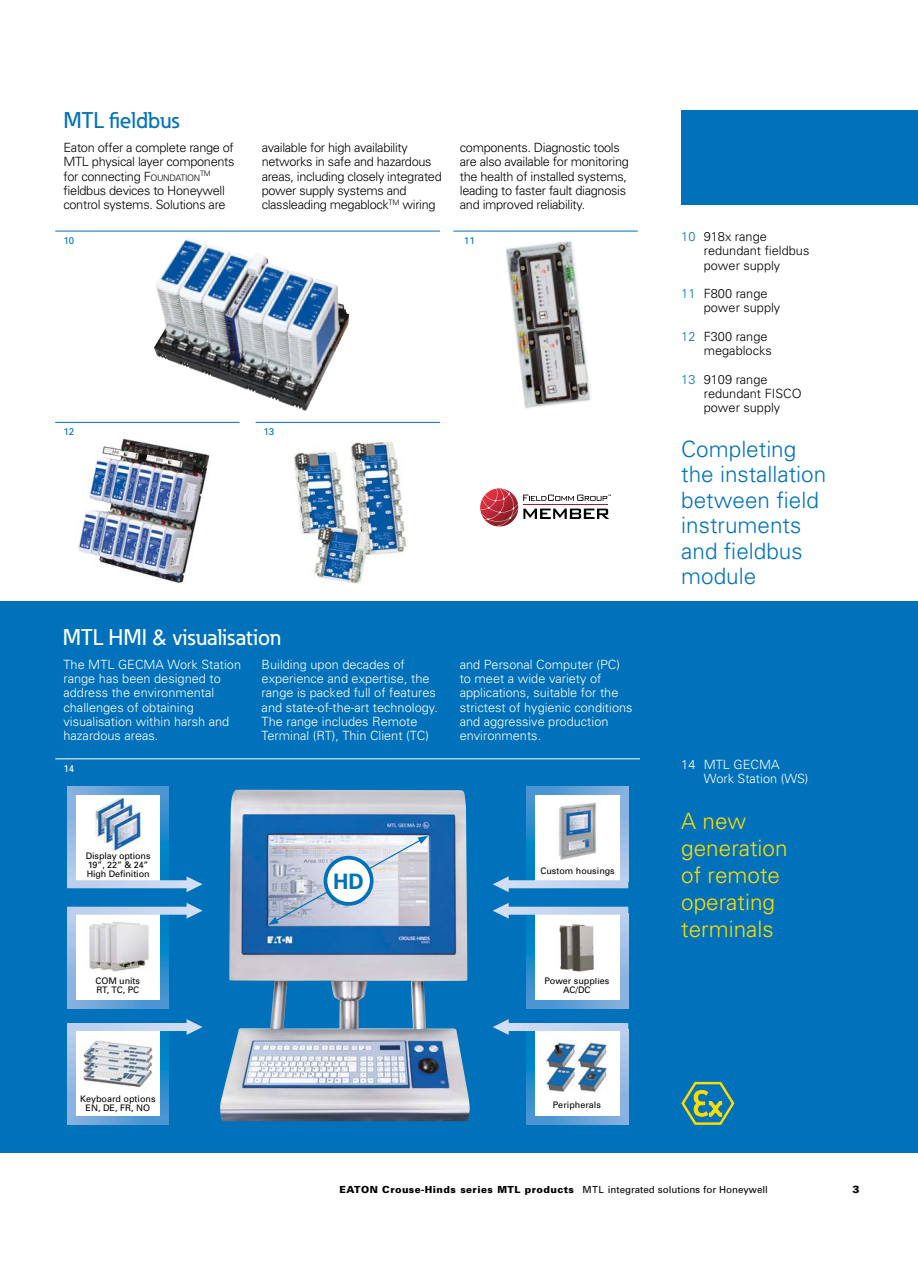
<style>
.page{position:relative;width:918px;height:1263px;background:#fff}
.page>*{position:absolute;margin:0;border:0;box-sizing:border-box;transform-origin:0 0}
.t1{font:300 22.5px/25.5px "Univers";color:#0072bb}
.t2{font:300 22.5px/27px "Univers";color:#fd0}
.t3{font:500 22.5px "Eaton";color:#fff}
.t4{font:500 22.5px "Eaton";color:#0072bb}
.t5{font:700 21.3px "Univers";color:#0072bb}
.t6{font:300 12.75px/14.2px "Univers";color:#fff}
.t7{font:300 12.75px/14.2px "Univers";letter-spacing:-.025em;color:#000}
.t8{font:300 12.75px/14.2px "Univers";color:#000}
.t9{font:900 10.5px "Univers";color:#000}
.t10{font:900 9.75px "Univers";letter-spacing:.045em;color:#000}
.t11{font:9.75px "Univers";color:#0072bb}
.t12{font:9.75px "Univers";color:#fff}
.t13{font:9px/9px "Univers";color:#000}
.t14{font:300 7.5px "Univers";color:#000}
.s1{font-size:8.85px}
.s2{color:#0072bb}
.s3{font-weight:400}
</style>
<div class="page">
<div style="left:0;top:601px;width:918px;height:551px;background:#0072bb"></div>
<div style="left:72px;top:792px;width:93px;height:92px;background:#fff"></div>
<div style="left:71px;top:912px;width:93px;height:92px;background:#fff"></div>
<svg style="left:75px;top:1035px;width:86px;height:82px;background:#e6f0f8"></svg>
<div style="left:531px;top:791px;width:93px;height:92px;background:#fff"></div>
<div style="left:530px;top:911px;width:93px;height:92px;background:#fff"></div>
<div style="left:530px;top:1028px;width:93px;height:92px;background:#fff"></div>
<img style="left:154px;top:239px;width:123px;height:162px">
<img style="left:294px;top:441px;width:113px;height:143px">
<div style="left:681px;top:111px;width:237px;height:94px;background:#0072bb"></div>
<hr style="left:55px;top:422px;width:185px;height:1px;background:#0072bb">
<hr style="left:256px;top:422px;width:184px;height:1px;background:#0072bb">
<hr style="left:55px;top:231px;width:385px;height:1px;background:#0072bb">
<hr style="left:453px;top:231px;width:185px;height:1px;background:#0072bb">
<hr style="left:55px;top:758px;width:585px;height:1px;background:#fff">
<svg style="left:681px;top:1081px;width:54px;height:44px"></svg>
<img style="left:506px;top:240px;width:85px;height:169px">
<img style="left:78px;top:438px;width:132px;height:146px">
<svg style="left:480px;top:488px;width:131px;height:39px"></svg>
<hr style="left:523px;top:504px;width:84px;height:1px;background:#ad182e">
<svg style="left:161px;top:794px;width:8px;height:82px"></svg>
<svg style="left:67px;top:794px;width:8px;height:82px"></svg>
<svg style="left:67px;top:786px;width:102px;height:8px"></svg>
<svg style="left:67px;top:876px;width:136px;height:16px"></svg>
<img style="left:95px;top:797px;width:46px;height:54px">
<svg style="left:526px;top:794px;width:8px;height:82px"></svg>
<svg style="left:620px;top:794px;width:8px;height:82px"></svg>
<svg style="left:526px;top:786px;width:102px;height:8px"></svg>
<svg style="left:493px;top:876px;width:135px;height:16px"></svg>
<svg style="left:526px;top:918px;width:8px;height:82px"></svg>
<svg style="left:620px;top:918px;width:8px;height:82px"></svg>
<svg style="left:526px;top:1000px;width:102px;height:8px"></svg>
<svg style="left:493px;top:903px;width:135px;height:15px"></svg>
<svg style="left:526px;top:1035px;width:8px;height:82px"></svg>
<svg style="left:620px;top:1035px;width:8px;height:82px"></svg>
<svg style="left:526px;top:1117px;width:102px;height:8px"></svg>
<svg style="left:493px;top:1019px;width:135px;height:16px"></svg>
<img style="left:540px;top:1042px;width:68px;height:51px">
<img style="left:559px;top:802px;width:37px;height:58px">
<svg style="left:161px;top:918px;width:8px;height:82px"></svg>
<svg style="left:67px;top:918px;width:8px;height:82px"></svg>
<svg style="left:67px;top:1000px;width:102px;height:8px"></svg>
<svg style="left:67px;top:903px;width:136px;height:15px"></svg>
<img style="left:89px;top:921px;width:60px;height:51px">
<svg style="left:161px;top:1035px;width:8px;height:82px"></svg>
<svg style="left:67px;top:1035px;width:8px;height:82px"></svg>
<svg style="left:67px;top:1117px;width:102px;height:8px"></svg>
<svg style="left:67px;top:1019px;width:136px;height:16px"></svg>
<img style="left:78px;top:1035px;width:79px;height:69px">
<img style="left:559px;top:924px;width:35px;height:48px">
<img style="left:220px;top:790px;width:250px;height:331px">
<svg style="left:268px;top:836px;width:160px;height:89px;background:#cacedb"></svg>
<svg style="left:324px;top:856px;width:50px;height:50px"></svg>
<div style="left:327px;top:859px;width:43px;height:43px;background:#fff;border-radius:50%"></div>
<h1 class="t4" style="left:64px;top:106px;width:117px">MTL fieldbus</h1>
<p class="t7" style="left:64px;top:140px;width:173px;text-align:justify">Eaton offer a complete range of MTL physical layer components for connecting F<span class="s1">OUNDATION</span></p>
<p class="t14" style="left:200px;top:169px;width:12px">TM</p>
<p class="t7" style="left:64px;top:183px;width:164px">fieldbus devices to Honeywell control systems. Solutions are</p>
<p class="t7" style="left:262px;top:140px;width:182px">available for high availability networks in safe and hazardous areas, including closely integrated power supply systems and classleading megablock<sup>TM</sup> wiring</p>
<p class="t7" style="left:460px;top:140px;width:171px">components. Diagnostic tools are also available for monitoring the health of installed systems, leading to faster fault diagnosis and improved reliability.</p>
<p class="t11" style="left:64px;top:234px;width:12px">10</p>
<p class="t11" style="left:464px;top:234px;width:12px">11</p>
<p class="t11" style="left:64px;top:425px;width:12px">12</p>
<p class="t11" style="left:263px;top:425px;width:12px">13</p>
<h1 class="t3" style="left:63px;top:623px;width:220px">MTL HMI &amp; visualisation</h1>
<p class="t6" style="left:64px;top:657px;width:179px">The MTL GECMA Work Station range has been designed to address the environmental challenges of obtaining visualisation within harsh and hazardous areas.</p>
<p class="t6" style="left:262px;top:657px;width:178px">Building upon decades of experience and expertise, the range is packed full of features and state-of-the-art technology.<br>The range includes Remote<br>Terminal (RT), Thin Client (TC)</p>
<p class="t6" style="left:460px;top:657px;width:174px">and Personal Computer (PC) to meet a wide variety of applications, suitable for the strictest of hygienic conditions and aggressive production environments.</p>
<p class="t12" style="left:64px;top:763px;width:12px">14</p>
<p class="t13" style="left:86px;top:851px;width:66px">Display options<br>19”, 22” &amp; 24”<br>High Definition</p>
<p class="t13" style="left:96px;top:976px;width:46px">COM units<br>RT, TC, PC</p>
<p class="t13" style="left:80px;top:1094px;width:77px;text-align:center">Keyboard options<br>EN, DE, FR, NO</p>
<h2 class="t5" style="left:333px;top:867px;width:32px">HD</h2>
<p class="t13" style="left:540px;top:866px;width:76px">Custom housings</p>
<p class="t13" style="left:544px;top:976px;width:67px;text-align:center">Power supplies<br>AC/DC</p>
<p class="t13" style="left:553px;top:1100px;width:50px">Peripherals</p>
<p class="t8" style="left:704px;top:229px;width:107px;text-indent:-23px"><span class="s2">10</span> 918x range redundant fieldbus power supply</p>
<p class="t8" style="left:704px;top:286px;width:78px;text-indent:-23px"><span class="s2">11</span> F800 range power supply</p>
<p class="t8" style="left:704px;top:329px;width:70px;text-indent:-23px"><span class="s2">12</span> F300 range megablocks</p>
<p class="t8" style="left:704px;top:371px;width:99px;text-indent:-23px"><span class="s2">13</span> 9109 range redundant FISCO power supply</p>
<h1 class="t1" style="left:681px;top:435px;width:147px">Completing the installation between field instruments and fieldbus module</h1>
<p class="t6" style="left:704px;top:757px;width:106px;text-indent:-23px">14 MTL GECMA<br>Work Station (WS)</p>
<h1 class="t2" style="left:681px;top:807px;width:108px">A new generation of remote operating terminals</h1>
<p class="t10" style="left:339px;top:1183px;width:430px">EATON Crouse-Hinds series MTL products <span class="s3">MTL integrated solutions for Honeywell</span></p>
<p class="t9" style="left:852px;top:1183px;width:9px">3</p>
</div>
